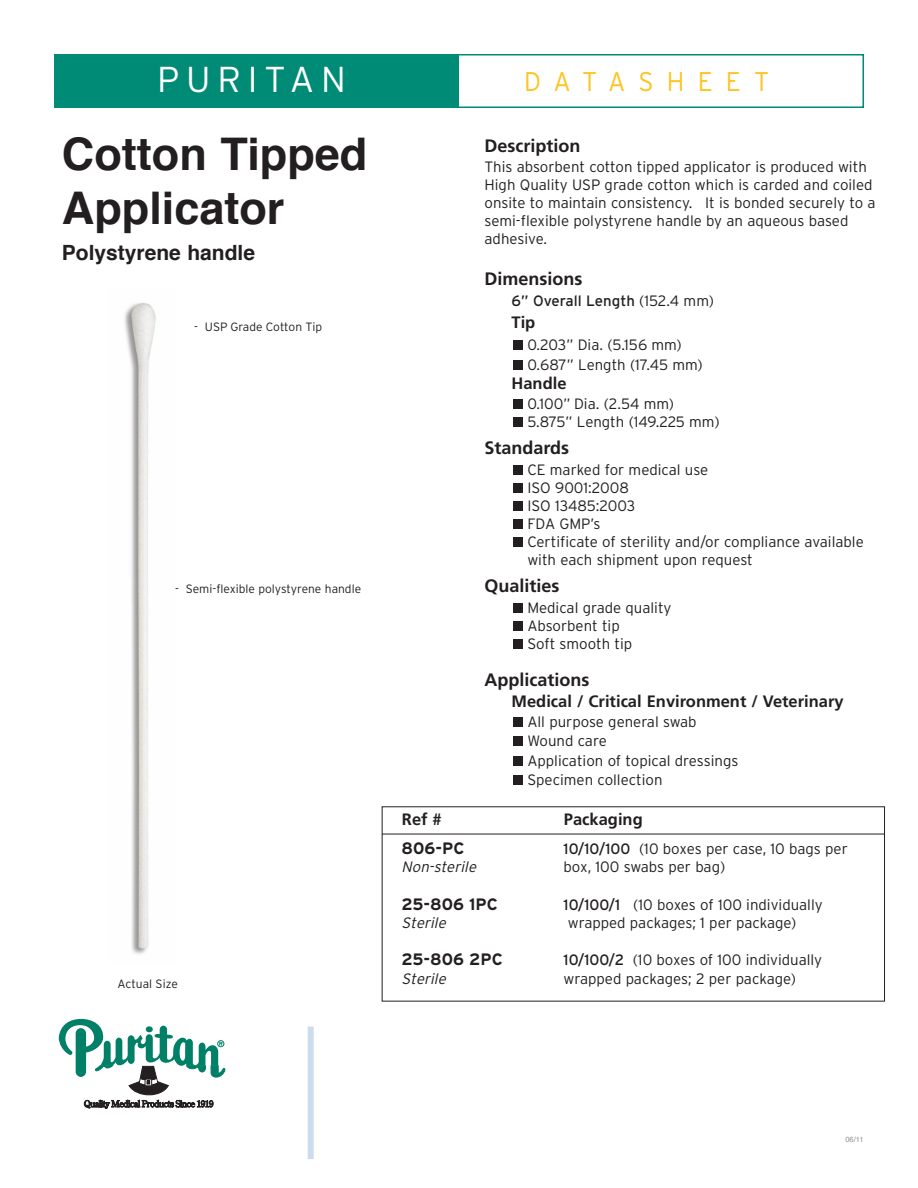
<style>
.page{position:relative;width:918px;height:1188px;background:#fff}
.page>*{position:absolute;margin:0;border:0;box-sizing:border-box;transform-origin:0 0}
.t1{font:700 45px/54px "Helvetica";color:#231f20}
.t2{font:300 36px "Interstate";letter-spacing:.19em;color:#fff}
.t3{font:300 27px "Interstate";letter-spacing:.51em;color:#fec422;scale:.95 1}
.t4{font:700 21px "Helvetica";color:#231f20}
.t5{font:700 18px "Frutiger";color:#231f20}
.t6{font:700 16.5px "Frutiger";color:#231f20}
.t7{font:700 16.5px "Interstate";color:#231f20}
.t8{font:300 15px/18px "Interstate";color:#231f20}
.t9{font:italic 300 15px "Interstate";color:#231f20}
.t10{font:15px "Interstate";color:#231f20}
.t11{font:300 12px "Interstate";color:#231f20}
.t12{font:7.5px "Helvetica";color:#919396}
.s1{font-weight:300}
.s2{font-weight:400}
</style>
<div class="page">
<div style="left:450px;top:54px;width:414px;height:54px;border:2px solid #008b77"></div>
<svg style="left:59px;top:1019px;width:166px;height:90px"></svg>
<img style="left:124px;top:303px;width:32px;height:651px">
<div style="left:308px;top:1027px;width:6px;height:132px;background:#cddbef"></div>
<div style="left:54px;top:54px;width:405px;height:54px;background:#008b77"></div>
<div style="left:513px;top:501px;width:10px;height:10px;background:#231f20"></div>
<div style="left:513px;top:465px;width:10px;height:10px;background:#231f20"></div>
<div style="left:513px;top:483px;width:10px;height:10px;background:#231f20"></div>
<div style="left:513px;top:519px;width:10px;height:10px;background:#231f20"></div>
<div style="left:513px;top:537px;width:10px;height:10px;background:#231f20"></div>
<div style="left:513px;top:604px;width:10px;height:9px;background:#231f20"></div>
<div style="left:513px;top:622px;width:10px;height:9px;background:#231f20"></div>
<div style="left:513px;top:640px;width:10px;height:9px;background:#231f20"></div>
<div style="left:513px;top:717px;width:10px;height:10px;background:#231f20"></div>
<div style="left:513px;top:736px;width:10px;height:10px;background:#231f20"></div>
<div style="left:513px;top:756px;width:10px;height:10px;background:#231f20"></div>
<div style="left:513px;top:775px;width:10px;height:10px;background:#231f20"></div>
<div style="left:513px;top:340px;width:10px;height:10px;background:#231f20"></div>
<div style="left:513px;top:360px;width:10px;height:10px;background:#231f20"></div>
<div style="left:513px;top:400px;width:10px;height:9px;background:#231f20"></div>
<div style="left:513px;top:418px;width:10px;height:9px;background:#231f20"></div>
<hr style="left:382px;top:834px;width:503px;height:1px;background:#231f20">
<h2 class="t2" style="left:157px;top:58px;width:190px">PURITAN</h2>
<h3 class="t3" style="left:524px;top:66px;width:260px">DATASHEET</h3>
<h1 class="t1" style="left:62px;top:131px;width:307px">Cotton Tipped<br>Applicator</h1>
<h3 class="t4" style="left:62px;top:244px;width:195px">Polystyrene handle</h3>
<p class="t11" style="left:194px;top:319px;width:130px">- USP Grade Cotton Tip</p>
<p class="t11" style="left:175px;top:581px;width:188px">- Semi-flexible polystyrene handle</p>
<p class="t11" style="left:118px;top:977px;width:62px">Actual Size</p>
<p class="t5" style="left:485px;top:138px;width:97px">Description</p>
<p class="t8" style="left:485px;top:157px;width:392px">This absorbent cotton tipped applicator is produced with High Quality USP grade cotton which is carded and coiled onsite to maintain consistency. It is bonded securely to a semi-flexible polystyrene handle by an aqueous based adhesive.</p>
<p class="t5" style="left:485px;top:271px;width:99px">Dimensions</p>
<p class="t10" style="left:512px;top:292px;width:204px">6” Overall Length <span class="s1">(152.4 mm)</span></p>
<p class="t6" style="left:512px;top:316px;width:25px">Tip</p>
<p class="t8" style="left:527px;top:334px;width:177px;line-height:20.1px">0.203” Dia. (5.156 mm)<br>0.687” Length (17.45 mm)</p>
<p class="t6" style="left:512px;top:377px;width:57px">Handle</p>
<p class="t8" style="left:527px;top:395px;width:194px">0.100” Dia. (2.54 mm)<br>5.875” Length (149.225 mm)</p>
<p class="t5" style="left:485px;top:440px;width:86px">Standards</p>
<p class="t8" style="left:527px;top:461px;width:338px">CE marked for medical use<br>ISO 9001:2008<br>ISO 13485:2003<br>FDA GMP’s<br>Certificate of sterility and/or compliance available with each shipment upon request</p>
<p class="t5" style="left:485px;top:579px;width:77px">Qualities</p>
<p class="t8" style="left:527px;top:599px;width:145px">Medical grade quality<br>Absorbent tip<br>Soft smooth tip</p>
<p class="t5" style="left:485px;top:672px;width:106px">Applications</p>
<p class="t6" style="left:512px;top:695px;width:334px">Medical / Critical Environment / Veterinary</p>
<p class="t8" style="left:527px;top:712px;width:213px;line-height:19.5px">All purpose general swab<br>Wound care<br>Application of topical dressings<br>Specimen collection</p>
<p class="t6" style="left:402px;top:813px;width:41px">Ref #</p>
<p class="t6" style="left:564px;top:813px;width:80px">Packaging</p>
<p class="t7" style="left:402px;top:838px;width:64px">806-PC</p>
<p class="t8" style="left:564px;top:840px;width:286px"><span class="s2">10/10/100</span> (10 boxes per case, 10 bags per</p>
<p class="t9" style="left:402px;top:858px;width:78px">Non-sterile</p>
<p class="t8" style="left:564px;top:858px;width:163px">box, 100 swabs per bag)</p>
<p class="t7" style="left:402px;top:894px;width:98px">25-806 1PC</p>
<p class="t8" style="left:564px;top:895px;width:261px"><span class="s2">10/100/1</span> (10 boxes of 100 individually</p>
<p class="t9" style="left:402px;top:914px;width:48px">Sterile</p>
<p class="t8" style="left:568px;top:914px;width:230px">wrapped packages; 1 per package)</p>
<p class="t7" style="left:402px;top:950px;width:103px">25-806 2PC</p>
<p class="t8" style="left:564px;top:951px;width:260px"><span class="s2">10/100/2</span> (10 boxes of 100 individually</p>
<p class="t9" style="left:402px;top:970px;width:48px">Sterile</p>
<p class="t8" style="left:564px;top:970px;width:234px">wrapped packages; 2 per package)</p>
<p class="t12" style="left:845px;top:1136px;width:20px">06/11</p>
</div>
